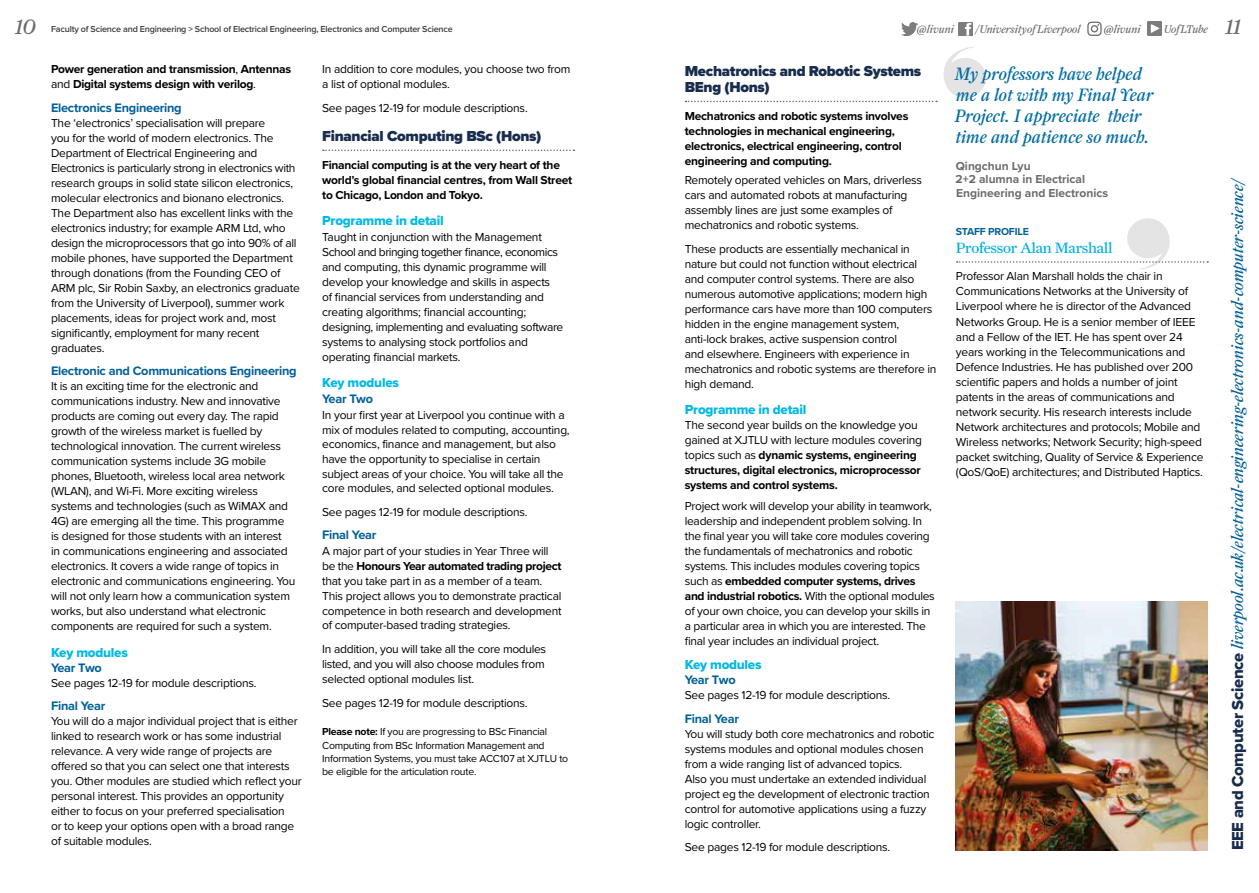
<style>
.page{position:relative;width:1259px;height:893px;background:#fff}
.page>*{position:absolute;margin:0;border:0;box-sizing:border-box;transform-origin:0 0}
.t1{font:italic 21px "Farnham Text";color:#6b6b6a}
.t2{font:italic 18px/21px "Farnham Display";color:#006ca2}
.t3{font:italic 16.5px "Farnham Text";letter-spacing:-.01em;color:#006098}
.t4{font:900 15px/16.5px "Proxima Nova";letter-spacing:-.02em;color:#182d4d}
.t5{font:15px "Farnham Display";letter-spacing:-.02em;color:#00b0e1}
.t6{font:13.5px "Proxima Nova Extrabld";letter-spacing:-.02em;color:#00b9e5}
.t7{font:700 12.75px "Proxima Nova";letter-spacing:-.02em;color:#006098}
.t8{font:12px/15px "Proxima Nova";letter-spacing:-.02em;color:#000}
.t9{font:700 12px/15px "Proxima Nova";letter-spacing:-.02em;color:#000}
.t10{font:700 12px/13.5px "Proxima Nova";color:#6b6b6a}
.t11{font:italic 11.25px "Farnham Text";letter-spacing:-.01em;color:#6b6b6a}
.t12{font:italic 11.25px "Farnham Text";letter-spacing:-.03em;color:#6b6b6a}
.t13{font:10.5px/13.2px "Proxima Nova";letter-spacing:-.025em;color:#000}
.t14{font:700 10.5px "Proxima Nova";letter-spacing:-.02em;color:#006098}
.t15{font:600 9px "Proxima Nova";letter-spacing:-.02em;color:#3c3c3b}
.s1{font-weight:400}
.s2{font-weight:700}
.s3{font-family:"Proxima Nova Extrabld";font-style:normal;color:#182d4d}
</style>
<div class="page">
<img style="left:901px;top:23px;width:16px;height:13px">
<img style="left:959px;top:22px;width:13px;height:14px">
<svg style="left:1087px;top:22px;width:14px;height:14px"></svg>
<img style="left:1147px;top:22px;width:14px;height:14px">
<svg style="left:685px;top:101px;width:252px;height:1px"></svg>
<svg style="left:323px;top:150px;width:251px;height:1px"></svg>
<svg style="left:943px;top:47px;width:43px;height:51px"></svg>
<svg style="left:956px;top:218px;width:252px;height:51px"></svg>
<img style="left:956px;top:602px;width:252px;height:248px">
<h1 class="t1" style="left:15px;top:14px;width:22px">10</h1>
<h1 class="t1" style="left:1225px;top:14px;width:17px">11</h1>
<p class="t9" style="left:51px;top:61px;width:241px">Power generation and transmission<span class="s1">,</span> Antennas <span class="s1">and</span> Digital systems design with verilog<span class="s1">.</span></p>
<p class="t7" style="left:51px;top:98px;width:132px">Electronics Engineering</p>
<p class="t8" style="left:51px;top:115px;width:250px">The ‘electronics’ specialisation will prepare<br>you for the world of modern electronics. The Department of Electrical Engineering and Electronics is particularly strong in electronics with research groups in solid state silicon electronics, molecular electronics and bionano electronics.<br>The Department also has excellent links with the electronics industry; for example ARM Ltd, who design the microprocessors that go into 90% of all mobile phones, have supported the Department through donations (from the Founding CEO of ARM plc, Sir Robin Saxby, an electronics graduate from the University of Liverpool), summer work placements, ideas for project work and, most significantly, employment for many recent graduates.</p>
<p class="t7" style="left:51px;top:362px;width:247px">Electronic and Communications Engineering</p>
<p class="t8" style="left:51px;top:378px;width:246px">It is an exciting time for the electronic and communications industry. New and innovative products are coming out every day. The rapid growth of the wireless market is fuelled by technological innovation. The current wireless communication systems include 3G mobile phones, Bluetooth, wireless local area network (WLAN), and Wi-Fi. More exciting wireless systems and technologies (such as WiMAX and 4G) are emerging all the time. This programme is designed for those students with an interest<br>in communications engineering and associated electronics. It covers a wide range of topics in electronic and communications engineering. You will not only learn how a communication system works, but also understand what electronic components are required for such a system.</p>
<p class="t6" style="left:51px;top:642px;width:78px">Key modules</p>
<p class="t7" style="left:51px;top:658px;width:52px">Year Two</p>
<p class="t8" style="left:51px;top:674px;width:207px">See pages 12-19 for module descriptions.</p>
<p class="t7" style="left:51px;top:696px;width:56px">Final Year</p>
<p class="t8" style="left:51px;top:713px;width:252px">You will do a major individual project that is either linked to research work or has some industrial relevance. A very wide range of projects are offered so that you can select one that interests you. Other modules are studied which reflect your personal interest. This provides an opportunity either to focus on your preferred specialisation<br>or to keep your options open with a broad range of suitable modules.</p>
<p class="t11" style="left:917px;top:22px;width:39px">@livuni</p>
<p class="t11" style="left:975px;top:22px;width:107px">/Universityof Liverpool</p>
<p class="t11" style="left:1104px;top:22px;width:38px">@livuni</p>
<p class="t12" style="left:1164px;top:22px;width:46px">UofLTube</p>
<p class="t15" style="left:51px;top:23px;width:403px">Faculty of Science and Engineering &gt; School of Electrical Engineering, Electronics and Computer Science</p>
<p class="t4" style="left:685px;top:62px;width:238px">Mechatronics and Robotic Systems<br>BEng (Hons)</p>
<p class="t9" style="left:685px;top:108px;width:225px">Mechatronics and robotic systems involves technologies in mechanical engineering, electronics, electrical engineering, control engineering and computing.</p>
<p class="t8" style="left:685px;top:172px;width:239px">Remotely operated vehicles on Mars, driverless cars and automated robots at manufacturing assembly lines are just some examples of mechatronics and robotic systems.</p>
<p class="t8" style="left:685px;top:241px;width:253px">These products are essentially mechanical in nature but could not function without electrical and computer control systems. There are also numerous automotive applications; modern high performance cars have more than 100 computers hidden in the engine management system, anti-lock brakes, active suspension control<br>and elsewhere. Engineers with experience in mechatronics and robotic systems are therefore in high demand.</p>
<p class="t6" style="left:685px;top:399px;width:123px">Programme in detail</p>
<p class="t9" style="left:685px;top:417px;width:239px"><span class="s1">The second year builds on the knowledge you gained at XJTLU with lecture modules covering topics such as</span> dynamic systems, engineering structures, digital electronics, microprocessor systems and control systems.</p>
<p class="t8" style="left:685px;top:498px;width:251px">Project work will develop your ability in teamwork, leadership and independent problem solving. In the final year you will take core modules covering the fundamentals of mechatronics and robotic systems. This includes modules covering topics such as <span class="s2">embedded computer systems, drives and industrial robotics.</span> With the optional modules of your own choice, you can develop your skills in a particular area in which you are interested. The final year includes an individual project.</p>
<p class="t6" style="left:685px;top:655px;width:78px">Key modules</p>
<p class="t7" style="left:685px;top:671px;width:52px">Year Two</p>
<p class="t8" style="left:685px;top:687px;width:207px">See pages 12-19 for module descriptions.</p>
<p class="t7" style="left:685px;top:709px;width:56px">Final Year</p>
<p class="t8" style="left:685px;top:726px;width:251px">You will study both core mechatronics and robotic systems modules and optional modules chosen from a wide ranging list of advanced topics.<br>Also you must undertake an extended individual project eg the development of electronic traction control for automotive applications using a fuzzy logic controller.</p>
<p class="t8" style="left:685px;top:839px;width:207px">See pages 12-19 for module descriptions.</p>
<p class="t8" style="left:322px;top:61px;width:250px">In addition to core modules, you choose two from a list of optional modules.</p>
<p class="t8" style="left:322px;top:100px;width:207px">See pages 12-19 for module descriptions.</p>
<p class="t4" style="left:322px;top:128px;width:221px">Financial Computing BSc (Hons)</p>
<p class="t9" style="left:322px;top:157px;width:251px">Financial computing is at the very heart of the world’s global financial centres, from Wall Street to Chicago, London and Tokyo.</p>
<p class="t6" style="left:322px;top:210px;width:123px">Programme in detail</p>
<p class="t8" style="left:322px;top:229px;width:243px">Taught in conjunction with the Management School and bringing together finance, economics and computing, this dynamic programme will develop your knowledge and skills in aspects<br>of financial services from understanding and creating algorithms; financial accounting; designing, implementing and evaluating software systems to analysing stock portfolios and operating financial markets.</p>
<p class="t6" style="left:322px;top:373px;width:78px">Key modules</p>
<p class="t7" style="left:322px;top:390px;width:52px">Year Two</p>
<p class="t8" style="left:322px;top:407px;width:249px">In your first year at Liverpool you continue with a mix of modules related to computing, accounting, economics, finance and management, but also have the opportunity to specialise in certain subject areas of your choice. You will take all the core modules, and selected optional modules.</p>
<p class="t8" style="left:322px;top:504px;width:207px">See pages 12-19 for module descriptions.</p>
<p class="t7" style="left:322px;top:526px;width:56px">Final Year</p>
<p class="t8" style="left:322px;top:543px;width:241px">A major part of your studies in Year Three will be the <span class="s2">Honours Year automated trading project </span>that you take part in as a member of a team.<br>This project allows you to demonstrate practical competence in both research and development of computer-based trading strategies.</p>
<p class="t8" style="left:322px;top:641px;width:225px;text-align:justify">In addition, you will take all the core modules listed, and you will also choose modules from selected optional modules list.</p>
<p class="t8" style="left:322px;top:694px;width:207px">See pages 12-19 for module descriptions.</p>
<p class="t13" style="left:322px;top:725px;width:247px"><span class="s2">Please note:</span> If you are progressing to BSc Financial Computing from BSc Information Management and Information Systems, you must take ACC107 at XJTLU to be eligible for the articulation route.</p>
<h2 class="t2" style="left:955px;top:64px;width:200px">My professors have helped me a lot with my Final Year<br>Project. I appreciate their time and patience so much.</h2>
<p class="t10" style="left:955px;top:159px;width:154px">Qingchun Lyu<br>2+2 alumna in Electrical<br>Engineering and Electronics</p>
<p class="t14" style="left:956px;top:223px;width:74px">STAFF PROFILE</p>
<p class="t5" style="left:956px;top:239px;width:158px">Professor Alan Marshall</p>
<p class="t8" style="left:956px;top:268px;width:249px">Professor Alan Marshall holds the chair in Communications Networks at the University of Liverpool where he is director of the Advanced Networks Group. He is a senior member of IEEE and a Fellow of the IET. He has spent over 24 years working in the Telecommunications and Defence Industries. He has published over 200 scientific papers and holds a number of joint patents in the areas of communications and network security. His research interests include Network architectures and protocols; Mobile and Wireless networks; Network Security; high-speed packet switching, Quality of Service &amp; Experience (QoS/QoE) architectures; and Distributed Haptics.</p>
<h3 class="t3" style="left:1227px;top:850px;width:675px;rotate:-90deg"><span class="s3">EEE and Computer Science</span> liverpool.ac.uk/electrical-engineering-electronics-and-computer-science/</h3>
</div>
